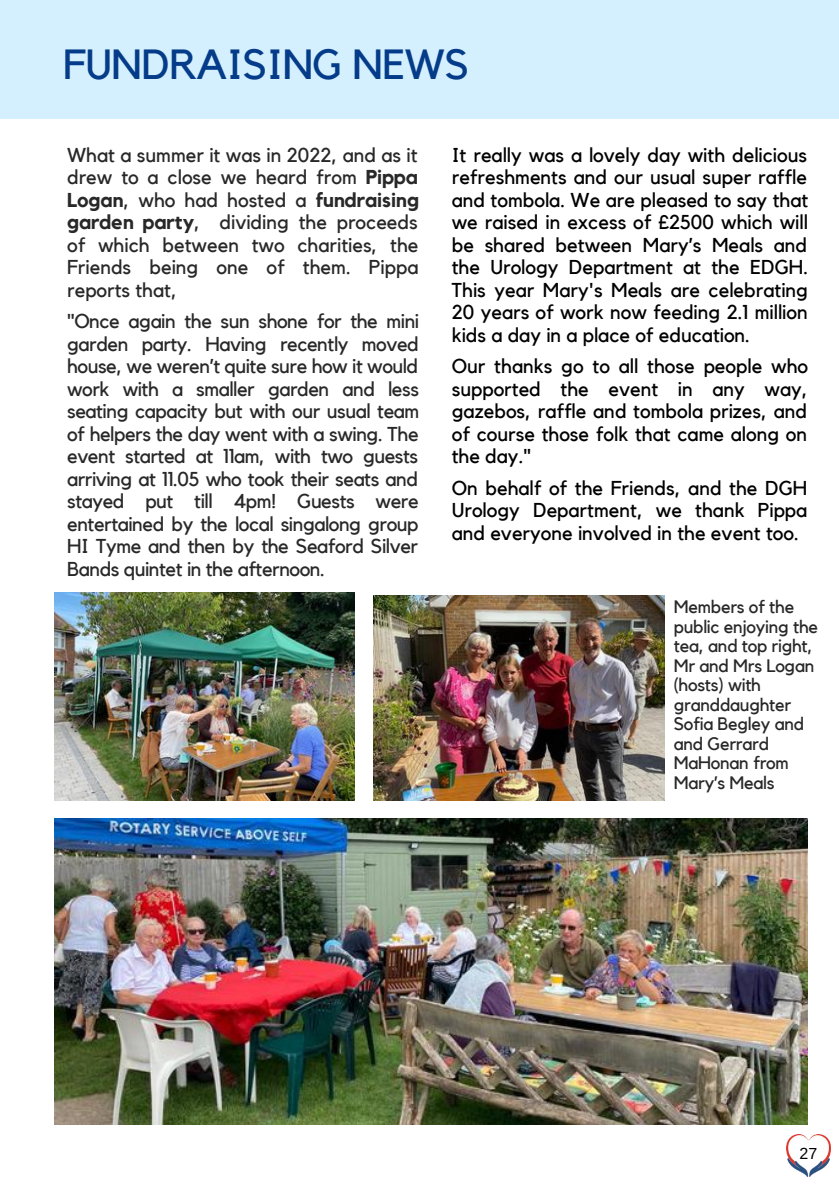
<style>
.page{position:relative;width:839px;height:1191px;background:#fff}
.page>*{position:absolute;margin:0;border:0;box-sizing:border-box;transform-origin:0 0}
.t1{font:42px "Kollektif";letter-spacing:-.01em;color:#053c89}
.t2{font:20px/22.4px "Kollektif";letter-spacing:-.01em;color:#282828;text-align:justify}
.t3{font:20px/22.4px "Kollektif";color:#000;text-align:justify}
.t4{font:18px/19.6px "Kollektif";letter-spacing:-.015em;color:#282828}
.t5{font:16px "Arimo";color:#000}
.s1{font-weight:700}
</style>
<div class="page">
<div style="left:0;top:0;width:838px;height:118px;background:#d4f0ff"></div>
<img style="left:786px;top:1135px;width:44px;height:42px">
<svg style="left:793px;top:1144px;width:30px;height:13px"></svg>
<img style="left:54px;top:593px;width:300px;height:208px">
<img style="left:54px;top:818px;width:753px;height:306px">
<img style="left:373px;top:596px;width:291px;height:205px">
<h1 class="t1" style="left:63px;top:45px;width:407px">FUNDRAISING NEWS</h1>
<p class="t2" style="left:67px;top:144px;width:353px">What a summer it was in 2022, and as it drew to a close we heard from <span class="s1">Pippa Logan</span>, who had hosted a <span class="s1">fundraising garden party</span>, dividing the proceeds of which between two charities, the Friends being one of them. Pippa reports that,</p>
<p class="t2" style="left:67px;top:311px;width:353px">"Once again the sun shone for the mini garden party. Having recently moved house, we weren’t quite sure how it would work with a smaller garden and less seating capacity but with our usual team of helpers the day went with a swing. The event started at 11am, with two guests arriving at 11.05 who took their seats and stayed put till 4pm! Guests were entertained by the local singalong group HI Tyme and then by the Seaford Silver Bands quintet in the afternoon.</p>
<p class="t3" style="left:452px;top:144px;width:358px">It really was a lovely day with delicious refreshments and our usual super raffle and tombola. We are pleased to say that we raised in excess of £2500 which will be shared between Mary’s Meals and the Urology Department at the EDGH.<br>This year Mary's Meals are celebrating 20 years of work now feeding 2.1 million kids a day in a place of education.</p>
<p class="t3" style="left:452px;top:356px;width:358px">Our thanks go to all those people who supported the event in any way, gazebos, raffle and tombola prizes, and of course those folk that came along on the day."</p>
<p class="t3" style="left:452px;top:477px;width:357px">On behalf of the Friends, and the DGH Urology Department, we thank Pippa and everyone involved in the event too.</p>
<p class="t4" style="left:673px;top:598px;width:146px">Members of the public enjoying the tea, and top right,<br>Mr and Mrs Logan (hosts) with granddaughter<br>Sofia Begley and and Gerrard<br>MaHonan from<br>Mary’s Meals</p>
<p class="t5" style="left:799px;top:1144px;width:19px">27</p>
</div>
